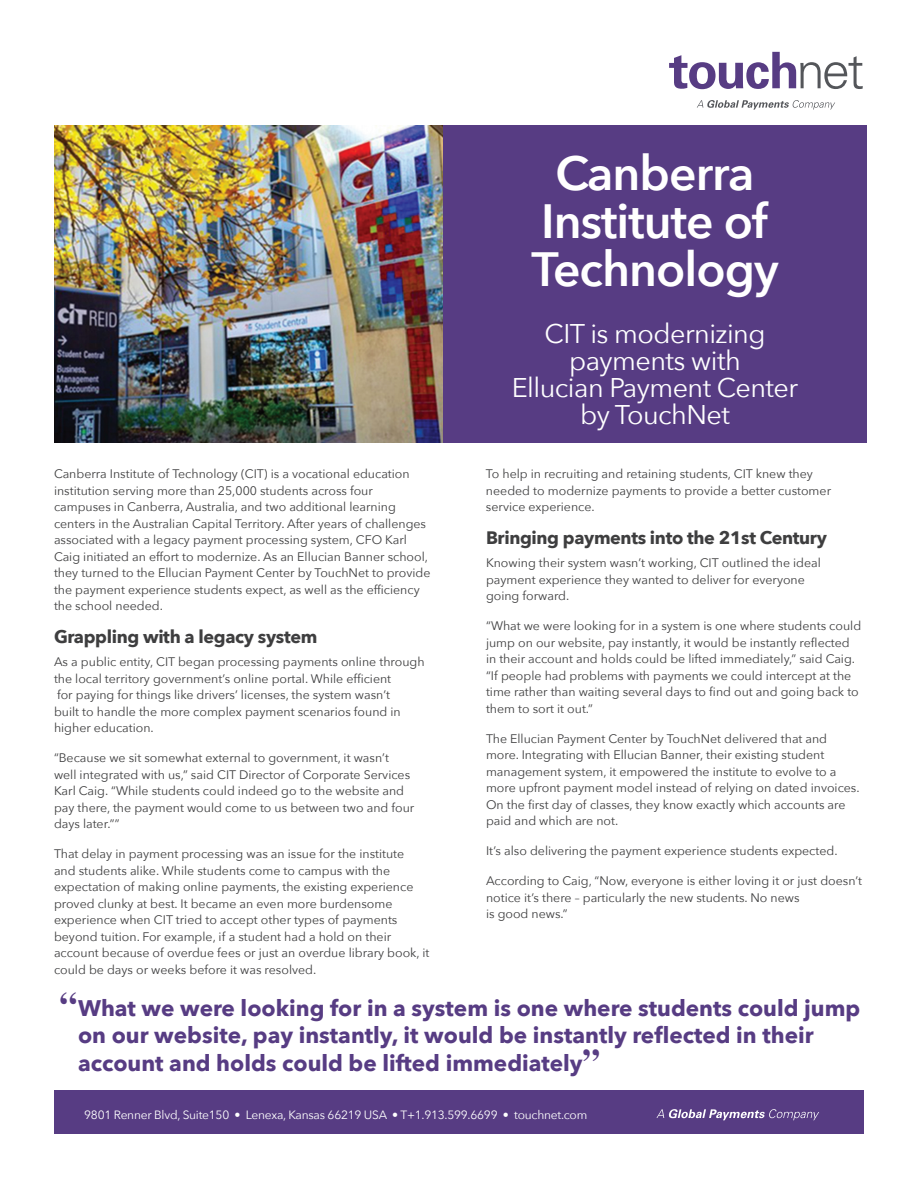
<style>
.page{position:relative;width:918px;height:1188px;background:#fff}
.page>*{position:absolute;margin:0;border:0;box-sizing:border-box;transform-origin:0 0}
.t1{font:600 48px/48px "Avenir Next";letter-spacing:-.02em;color:#fff;text-align:center}
.t2{font:27px/27px "Avenir Next";letter-spacing:-.02em;color:#fff;text-align:center}
.t3{font:700 22.5px/27.8px "Avenir Next";color:#573c83}
.t4{font:700 18px "Avenir Next";letter-spacing:-.02em;color:#3e3e3f}
.t5{font:12.3px/16.5px "Avenir Next";color:#3e3e3f}
.t6{font:12px "Avenir Next";letter-spacing:-.02em;color:#fff}
.s1{font-family:"Times";font-size:34.5px}
</style>
<div class="page">
<svg style="left:669px;top:52px;width:194px;height:37px"></svg>
<svg style="left:697px;top:100px;width:138px;height:10px"></svg>
<div style="left:54px;top:1091px;width:810px;height:43px;background:#573c83"></div>
<svg style="left:656px;top:1109px;width:163px;height:11px"></svg>
<img style="left:54px;top:125px;width:389px;height:317px">
<div style="left:443px;top:125px;width:424px;height:317px;background:#573c83"></div>
<p class="t5" style="left:54px;top:465px;width:378px">Canberra Institute of Technology (CIT) is a vocational education institution serving more than 25,000 students across four campuses in Canberra, Australia, and two additional learning centers in the Australian Capital Territory. After years of challenges associated with a legacy payment processing system, CFO Karl Caig initiated an effort to modernize. As an Ellucian Banner school, they turned to the Ellucian Payment Center by TouchNet to provide the payment experience students expect, as well as the efficiency the school needed.</p>
<h3 class="t4" style="left:54px;top:621px;width:265px">Grappling with a legacy system</h3>
<p class="t5" style="left:54px;top:653px;width:372px">As a public entity, CIT began processing payments online through the local territory government’s online portal. While efficient<br>for paying for things like drivers’ licenses, the system wasn’t<br>built to handle the more complex payment scenarios found in higher education.</p>
<p class="t5" style="left:54px;top:749px;width:362px">“Because we sit somewhat external to government, it wasn’t well integrated with us,” said CIT Director of Corporate Services Karl Caig. “While students could indeed go to the website and pay there, the payment would come to us between two and four days later.””</p>
<p class="t5" style="left:54px;top:845px;width:377px">That delay in payment processing was an issue for the institute<br>and students alike. While students come to campus with the expectation of making online payments, the existing experience proved clunky at best. It became an even more burdensome experience when CIT tried to accept other types of payments beyond tuition. For example, if a student had a hold on their account because of overdue fees or just an overdue library book, it could be days or weeks before it was resolved.</p>
<h1 class="t1" style="left:531px;top:148px;width:249px">Canberra<br>Institute of<br>Technology</h1>
<h2 class="t2" style="left:512px;top:319px;width:288px">CIT is modernizing payments with<br>Ellucian Payment Center by TouchNet</h2>
<p class="t5" style="left:486px;top:465px;width:347px">To help in recruiting and retaining students, CIT knew they needed to modernize payments to provide a better customer service experience.</p>
<h3 class="t4" style="left:486px;top:522px;width:342px">Bringing payments into the 21st Century</h3>
<p class="t5" style="left:486px;top:554px;width:336px">Knowing their system wasn’t working, CIT outlined the ideal payment experience they wanted to deliver for everyone going forward.</p>
<p class="t5" style="left:486px;top:617px;width:377px">“What we were looking for in a system is one where students could jump on our website, pay instantly, it would be instantly reflected in their account and holds could be lifted immediately,” said Caig. “If people had problems with payments we could intercept at the time rather than waiting several days to find out and going back to them to sort it out.”</p>
<p class="t5" style="left:486px;top:730px;width:375px">The Ellucian Payment Center by TouchNet delivered that and more. Integrating with Ellucian Banner, their existing student management system, it empowered the institute to evolve to a more upfront payment model instead of relying on dated invoices.<br>On the first day of classes, they know exactly which accounts are paid and which are not.</p>
<p class="t5" style="left:486px;top:842px;width:353px">It’s also delivering the payment experience students expected.</p>
<p class="t5" style="left:486px;top:872px;width:378px">According to Caig, “Now, everyone is either loving it or just doesn’t notice it’s there – particularly the new students. No news<br>is good news.”</p>
<h3 class="t3" style="left:78px;top:994px;width:784px;text-indent:-19px"><span class="s1">“</span>What we were looking for in a system is one where students could jump on our website, pay instantly, it would be instantly reflected in their account and holds could be lifted immediately<span class="s1">”</span></h3>
<p class="t6" style="left:84px;top:1105px;width:505px">9801 Renner Blvd, Suite150 • Lenexa, Kansas 66219 USA • T+1.913.599.6699 • touchnet.com</p>
</div>
